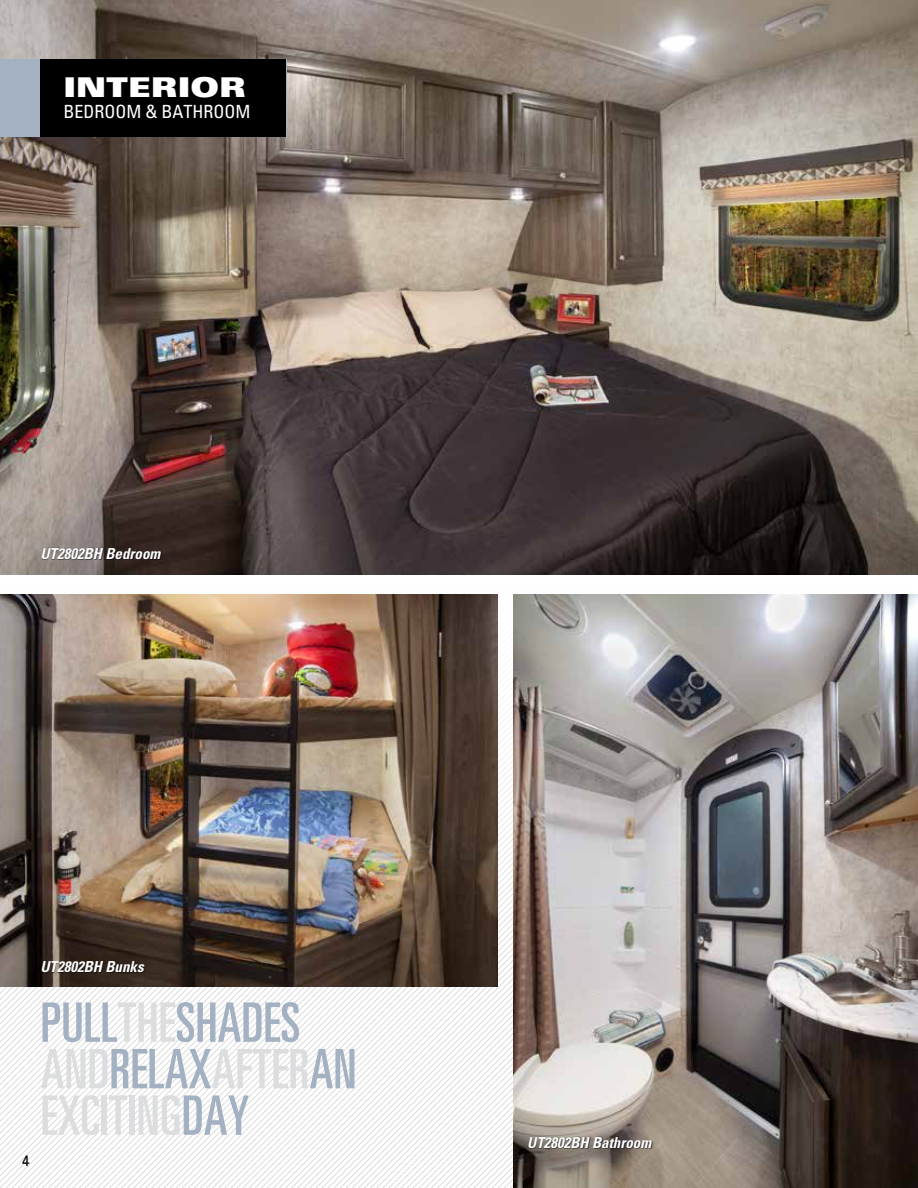
<style>
.page{position:relative;width:918px;height:1188px;background:#fff}
.page>*{position:absolute;margin:0;border:0;box-sizing:border-box;transform-origin:0 0}
.t1{font:ultra-condensed 54px/46.5px "Nova Ultra S Si";color:#a3b1c2}
.t2{font:27px "Nova Ultra Expanded S Si Extra Black Expanded";color:#fff}
.t3{font:18px "Nova Condensed S Si Condensed";color:#fff}
.t4{font:italic 700 condensed 15px "Nova Condensed S Si";color:#fff}
.t5{font:500 15px "Nova Medium S Si";color:#000}
.s1{color:#dcddde}
</style>
<div class="page">
<img style="left:513px;top:594px;width:405px;height:594px">
<img style="left:0;top:0;width:918px;height:575px">
<div style="left:0;top:59px;width:286px;height:78px;background:#a3b1c2"></div>
<div style="left:40px;top:59px;width:246px;height:78px;background:#000"></div>
<div style="left:529px;top:1136px;width:124px;height:13px;background:#000;opacity:.75"></div>
<div style="left:42px;top:548px;width:120px;height:12px;background:#000;opacity:.75"></div>
<img style="left:0;top:594px;width:498px;height:393px">
<div style="left:42px;top:961px;width:104px;height:13px;background:#000;opacity:.75"></div>
<h2 class="t2" style="left:64px;top:71px;width:184px">INTERIOR</h2>
<p class="t3" style="left:64px;top:100px;width:188px">BEDROOM &amp; BATHROOM</p>
<p class="t4" style="left:40px;top:544px;width:121px">UT2802BH Bedroom</p>
<p class="t4" style="left:40px;top:957px;width:105px">UT2802BH Bunks</p>
<p class="t5" style="left:22px;top:1152px;width:10px">4</p>
<h1 class="t1" style="left:40px;top:999px;width:317px">PULL<span class="s1">THE</span>SHADES<br><span class="s1">AND</span>RELAX<span class="s1">AFTER</span>AN<br><span class="s1">EXCITING</span>DAY</h1>
<p class="t4" style="left:527px;top:1133px;width:126px">UT2802BH Bathroom</p>
</div>
